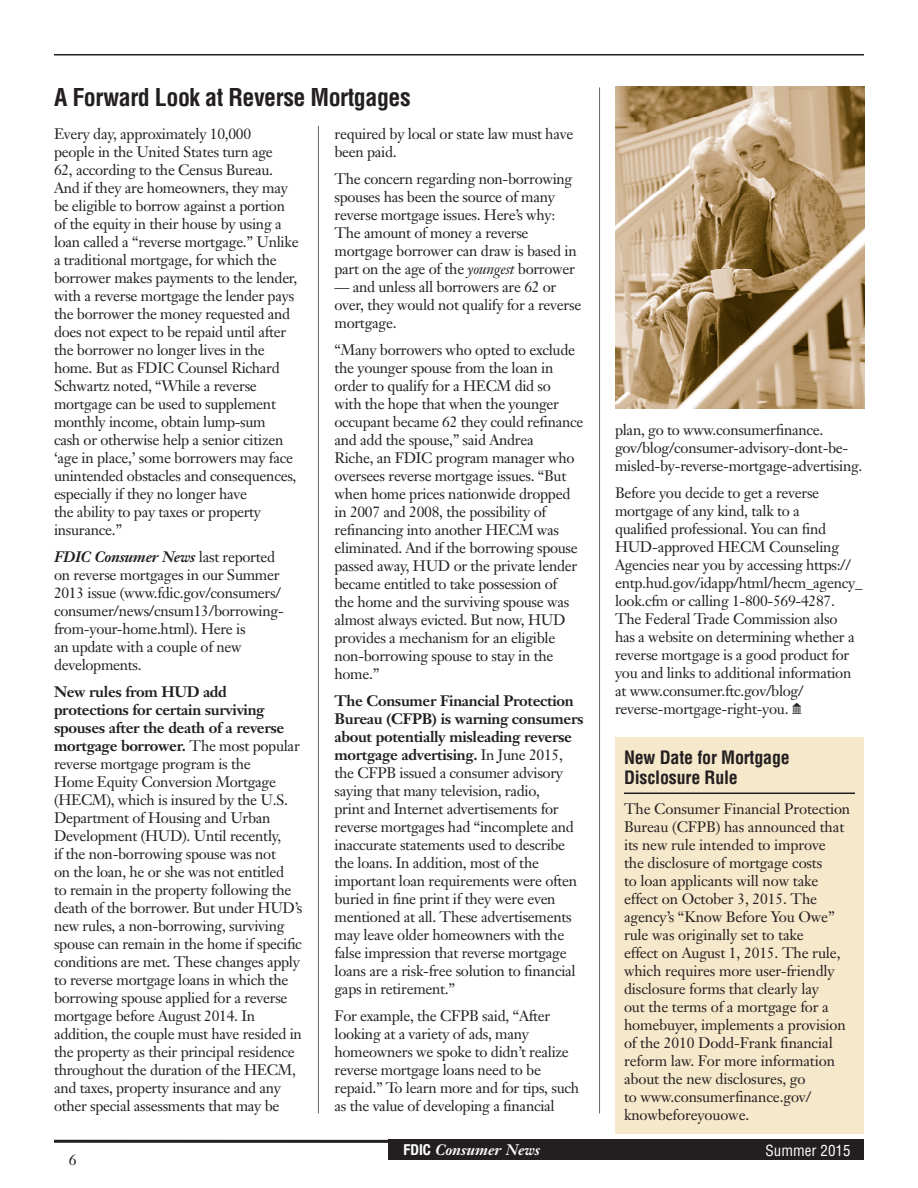
<style>
.page{position:relative;width:918px;height:1188px;background:#fff}
.page>*{position:absolute;margin:0;border:0;box-sizing:border-box;transform-origin:0 0}
.t1{font:700 condensed 24px "Helvetica";letter-spacing:-.02em;color:#231f20}
.t2{font:700 condensed 18px/19.5px "Helvetica";letter-spacing:-.01em;color:#231f20}
.t3{font:15px/18px "Janson Text";letter-spacing:-.02em;color:#231f20}
.t4{font:italic 700 15px "Janson Text";color:#fff}
.t5{font:condensed 15px "Helvetica";color:#fff}
.s1{font-style:italic}
.s2{font-weight:700}
.s3{font-weight:700;font-style:italic}
.s4{font-family:"Carta"}
.s5{font-family:"Helvetica Neue";font-style:normal;font-stretch:condensed}
</style>
<div class="page">
<hr style="left:54px;top:1140px;width:810px;height:3px;background:#231f20">
<div style="left:388px;top:1140px;width:476px;height:20px;background:#231f20"></div>
<hr style="left:54px;top:54px;width:810px;height:2px;background:#231f20">
<div style="left:615px;top:738px;width:249px;height:396px;background:#f6e8ca"></div>
<hr style="left:624px;top:793px;width:231px;height:1px;background:#231f20">
<img style="left:615px;top:87px;width:249px;height:321px">
<h1 class="t1" style="left:54px;top:82px;width:358px">A Forward Look at Reverse Mortgages</h1>
<p class="t3" style="left:335px;top:125px;width:240px">required by local or state law must have been paid.</p>
<p class="t3" style="left:335px;top:170px;width:244px">The concern regarding non-borrowing spouses has been the source of many reverse mortgage issues. Here’s why:<br>The amount of money a reverse mortgage borrower can draw is based in part on the age of the <span class="s1">youngest</span> borrower</p>
<p class="t3" style="left:335px;top:278px;width:248px">— and unless all borrowers are 62 or over, they would not qualify for a reverse mortgage.</p>
<p class="t3" style="left:335px;top:341px;width:250px">“Many borrowers who opted to exclude the younger spouse from the loan in order to qualify for a HECM did so<br>with the hope that when the younger occupant became 62 they could refinance and add the spouse,” said Andrea<br>Riche, an FDIC program manager who oversees reverse mortgage issues. “But when home prices nationwide dropped in 2007 and 2008, the possibility of refinancing into another HECM was eliminated. And if the borrowing spouse passed away, HUD or the private lender became entitled to take possession of<br>the home and the surviving spouse was almost always evicted. But now, HUD provides a mechanism for an eligible non-borrowing spouse to stay in the home.”</p>
<p class="t3" style="left:335px;top:692px;width:250px"><span class="s2">The Consumer Financial Protection Bureau (CFPB) is warning consumers about potentially misleading reverse mortgage advertising.</span> In June 2015, the CFPB issued a consumer advisory saying that many television, radio,<br>print and Internet advertisements for reverse mortgages had “incomplete and inaccurate statements used to describe the loans. In addition, most of the important loan requirements were often buried in fine print if they were even mentioned at all. These advertisements may leave older homeowners with the false impression that reverse mortgage loans are a risk-free solution to financial gaps in retirement.”</p>
<p class="t3" style="left:335px;top:1007px;width:246px">For example, the CFPB said, “After looking at a variety of ads, many homeowners we spoke to didn’t realize reverse mortgage loans need to be repaid.” To learn more and for tips, such as the value of developing a financial</p>
<p class="t3" style="left:54px;top:125px;width:246px">Every day, approximately 10,000<br>people in the United States turn age<br>62, according to the Census Bureau.<br>And if they are homeowners, they may be eligible to borrow against a portion of the equity in their house by using a loan called a “reverse mortgage.” Unlike a traditional mortgage, for which the borrower makes payments to the lender, with a reverse mortgage the lender pays the borrower the money requested and does not expect to be repaid until after the borrower no longer lives in the home. But as FDIC Counsel Richard Schwartz noted, “While a reverse mortgage can be used to supplement monthly income, obtain lump-sum<br>cash or otherwise help a senior citizen ‘age in place,’ some borrowers may face unintended obstacles and consequences, especially if they no longer have<br>the ability to pay taxes or property insurance.”</p>
<p class="t3" style="left:54px;top:548px;width:231px"><span class="s3">FDIC Consumer News</span> last reported on reverse mortgages in our Summer<br>2013 issue (www.fdic.gov/consumers/ consumer/news/cnsum13/borrowing&shy;from-your-home.html). Here is<br>an update with a couple of new developments.</p>
<p class="t3" style="left:54px;top:683px;width:250px"><span class="s2">New rules from HUD add protections for certain surviving spouses after the death of a reverse mortgage borrower.</span> The most popular reverse mortgage program is the<br>Home Equity Conversion Mortgage (HECM), which is insured by the U.S.<br>Department of Housing and Urban Development (HUD). Until recently,<br>if the non-borrowing spouse was not<br>on the loan, he or she was not entitled<br>to remain in the property following the death of the borrower. But under HUD’s new rules, a non-borrowing, surviving spouse can remain in the home if specific conditions are met. These changes apply to reverse mortgage loans in which the borrowing spouse applied for a reverse mortgage before August 2014. In addition, the couple must have resided in the property as their principal residence throughout the duration of the HECM, and taxes, property insurance and any other special assessments that may be</p>
<p class="t3" style="left:615px;top:421px;width:249px">plan, go to www.consumerfinance. gov/blog/consumer-advisory-dont-be&shy;misled-by-reverse-mortgage-advertising.</p>
<p class="t3" style="left:615px;top:484px;width:249px">Before you decide to get a reverse mortgage of any kind, talk to a<br>qualified professional. You can find HUD-approved HECM Counseling Agencies near you by accessing https:// entp.hud.gov/idapp/html/hecm_agency_ look.cfm or calling 1-800-569-4287.<br>The Federal Trade Commission also<br>has a website on determining whether a reverse mortgage is a good product for you and links to additional information at www.consumer.ftc.gov/blog/ reverse-mortgage-right-you. <span class="s4">Q</span></p>
<p class="t2" style="left:624px;top:748px;width:167px">New Date for Mortgage<br>Disclosure Rule</p>
<p class="t3" style="left:624px;top:799px;width:228px">The Consumer Financial Protection<br>Bureau (CFPB) has announced that its new rule intended to improve<br>the disclosure of mortgage costs<br>to loan applicants will now take effect on October 3, 2015. The agency’s “Know Before You Owe” rule was originally set to take<br>effect on August 1, 2015. The rule, which requires more user-friendly disclosure forms that clearly lay<br>out the terms of a mortgage for a homebuyer, implements a provision of the 2010 Dodd-Frank financial reform law. For more information about the new disclosures, go<br>to www.consumerfinance.gov/ knowbeforeyouowe.</p>
<p class="t3" style="left:69px;top:1151px;width:9px">6</p>
<p class="t4" style="left:404px;top:1140px;width:138px"><span class="s5">FDIC</span> Consumer News</p>
<p class="t5" style="left:766px;top:1141px;width:86px">Summer 2015</p>
</div>
